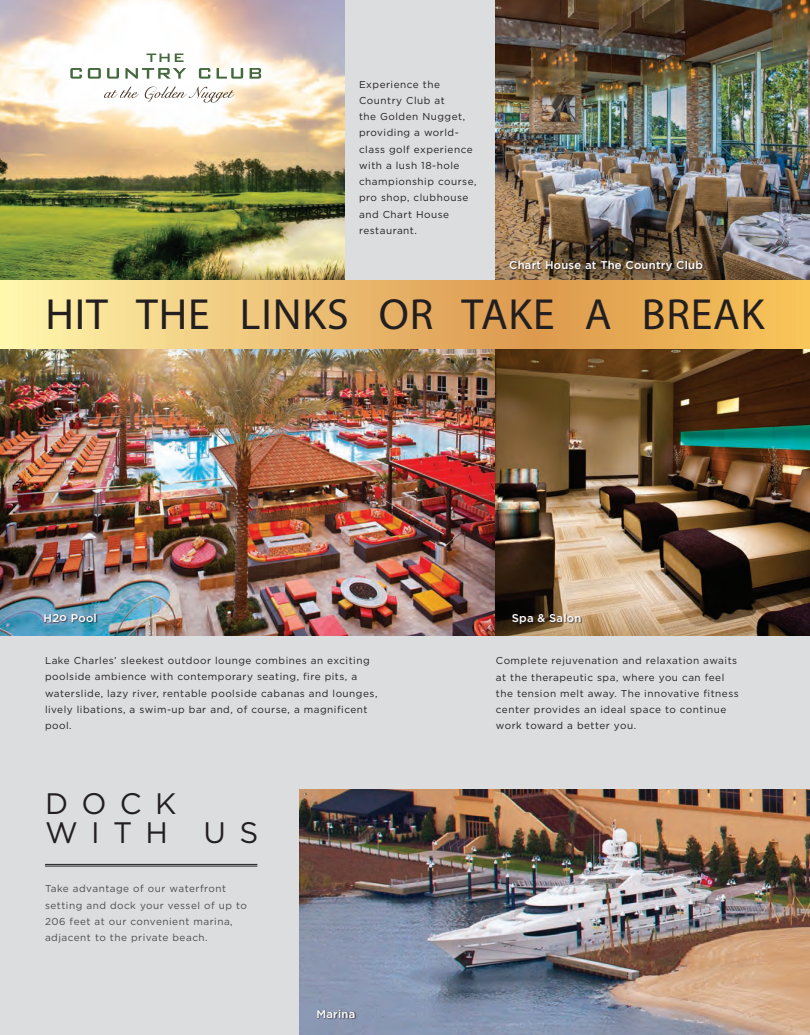
<style>
.page{position:relative;width:810px;height:1035px;background:#dcdddf}
.page>*{position:absolute;margin:0;border:0;box-sizing:border-box;transform-origin:0 0}
.t1{font:43.75px "Myriad Pro";letter-spacing:.02em;color:#231f20}
.t2{font:29.62px/28.8px "Gotham";letter-spacing:.45em;color:#231f20}
.t3{font:500 11.25px "Gotham";letter-spacing:.02em;color:#fff}
.t4{font:10px/16.2px "Gotham";letter-spacing:.05em;color:#231f20}
.t5{font:10px/16.2px "Gotham";letter-spacing:.05em;color:#4b4c4d}
</style>
<div class="page">
<img style="left:0;top:348px;width:495px;height:287px">
<img style="left:1px;top:0;width:343px;height:281px">
<img style="left:495px;top:0;width:315px;height:281px">
<img style="left:0;top:0;width:1px;height:281px">
<img style="left:495px;top:348px;width:315px;height:287px">
<img style="left:300px;top:789px;width:510px;height:246px">
<hr style="left:45px;top:864px;width:212px;height:1px;background:#231f20">
<hr style="left:45px;top:866px;width:212px;height:1px;background:#231f20">
<div style="left:512px;top:613px;width:70px;height:13px;background:#231f20;opacity:.75"></div>
<div style="left:510px;top:260px;width:195px;height:13px;background:#231f20;opacity:.75"></div>
<div style="left:44px;top:613px;width:54px;height:11px;background:#231f20;opacity:.75"></div>
<svg style="left:0;top:281px;width:810px;height:67px"></svg>
<div style="left:2px;top:0;width:328px;height:171px;background:#fff;opacity:.5"></div>
<svg style="left:104px;top:87px;width:35px;height:11px"></svg>
<svg style="left:70px;top:68px;width:12px;height:11px"></svg>
<svg style="left:88px;top:68px;width:13px;height:11px"></svg>
<svg style="left:107px;top:68px;width:12px;height:11px"></svg>
<svg style="left:125px;top:68px;width:61px;height:11px"></svg>
<svg style="left:199px;top:68px;width:11px;height:11px"></svg>
<svg style="left:217px;top:68px;width:26px;height:11px"></svg>
<svg style="left:250px;top:68px;width:11px;height:11px"></svg>
<svg style="left:147px;top:54px;width:37px;height:8px"></svg>
<svg style="left:145px;top:86px;width:90px;height:17px"></svg>
<div style="left:317px;top:1009px;width:39px;height:11px;background:#231f20;opacity:.75"></div>
<p class="t4" style="left:359px;top:76px;width:119px">Experience the<br>Country Club at<br>the Golden Nugget, providing a world&shy;class golf experience with a lush 18-hole championship course, pro shop, clubhouse and Chart House restaurant.</p>
<p class="t3" style="left:509px;top:259px;width:195px">Chart House at The Country Club</p>
<h1 class="t1" style="left:45px;top:288px;width:721px">HIT THE LINKS OR TAKE A BREAK</h1>
<p class="t3" style="left:44px;top:612px;width:55px">H2o Pool</p>
<p class="t3" style="left:512px;top:612px;width:71px">Spa &amp; Salon</p>
<p class="t4" style="left:45px;top:652px;width:334px">Lake Charles’ sleekest outdoor lounge combines an exciting poolside ambience with contemporary seating, fire pits, a waterslide, lazy river, rentable poolside cabanas and lounges, lively libations, a swim-up bar and, of course, a magnificent pool.</p>
<p class="t4" style="left:496px;top:653px;width:244px">Complete rejuvenation and relaxation awaits at the therapeutic spa, where you can feel the tension melt away. The innovative fitness center provides an ideal space to continue work toward a better you.</p>
<h2 class="t2" style="left:45px;top:789px;width:215px">DOCK<br>WITH US</h2>
<p class="t5" style="left:45px;top:881px;width:203px">Take advantage of our waterfront setting and dock your vessel of up to 206 feet at our convenient marina, adjacent to the private beach.</p>
<p class="t3" style="left:316px;top:1007px;width:40px">Marina</p>
</div>
